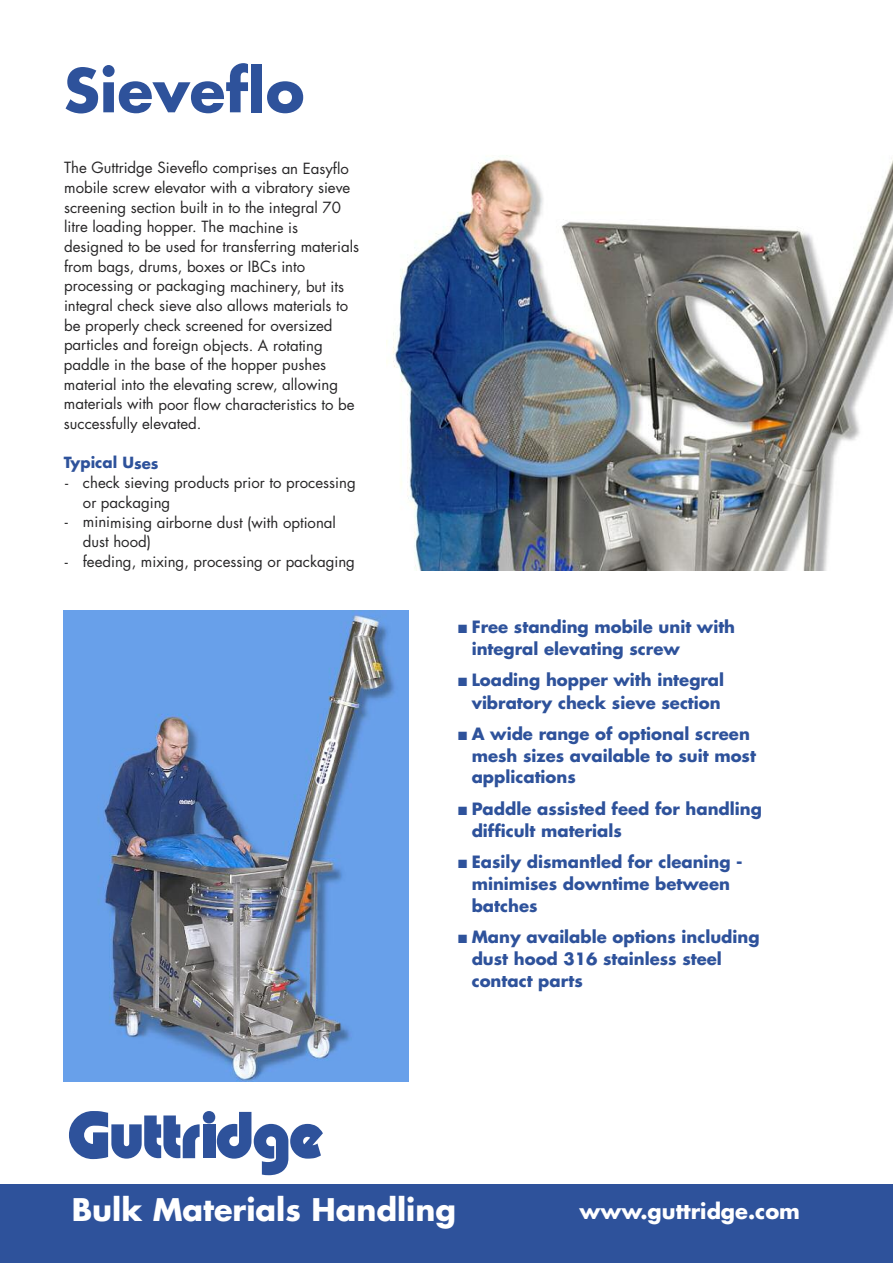
<style>
.page{position:relative;width:893px;height:1263px;background:#fff}
.page>*{position:absolute;margin:0;border:0;box-sizing:border-box;transform-origin:0 0}
.t1{font:700 58.5px "Futura CE";color:#2e529b}
.t2{font:700 30.3px "Futura CE";color:#fff}
.t3{font:700 21px "Futura CE";color:#fff}
.t4{font:700 16.5px/21.9px "Futura CE";color:#2e529b}
.t5{font:15px/19.6px "Futura CE";color:#272627}
.t6{font:700 15px "Futura CE";color:#2e529b}
</style>
<div class="page">
<div style="left:0;top:1184px;width:893px;height:79px;background:#2e529b"></div>
<svg style="left:69px;top:1111px;width:254px;height:64px"></svg>
<img style="left:386px;top:156px;width:507px;height:414px">
<img style="left:64px;top:611px;width:345px;height:471px">
<h1 class="t1" style="left:64px;top:64px;width:242px">Sieveflo</h1>
<p class="t5" style="left:64px;top:159px;width:297px">The Guttridge Sieveflo comprises an Easyflo mobile screw elevator with a vibratory sieve screening section built in to the integral 70 litre loading hopper. The machine is designed to be used for transferring materials from bags, drums, boxes or IBCs into processing or packaging machinery, but its integral check sieve also allows materials to be properly check screened for oversized particles and foreign objects. A rotating paddle in the base of the hopper pushes material into the elevating screw, allowing materials with poor flow characteristics to be successfully elevated.</p>
<p class="t6" style="left:64px;top:456px;width:96px">Typical Uses</p>
<p class="t5" style="left:83px;top:474px;width:274px;text-indent:-18px">- check sieving products prior to processing or packaging</p>
<p class="t5" style="left:83px;top:514px;width:255px;text-indent:-18px">- minimising airborne dust (with optional dust hood)</p>
<p class="t5" style="left:65px;top:553px;width:292px">- feeding, mixing, processing or packaging</p>
<p class="t4" style="left:472px;top:617px;width:265px;text-indent:-14px">■ Free standing mobile unit with integral elevating screw</p>
<p class="t4" style="left:458px;top:670px;width:268px;text-align:right">■ Loading hopper with integral vibratory check sieve section</p>
<p class="t4" style="left:472px;top:724px;width:286px;text-indent:-14px">■ A wide range of optional screen mesh sizes available to suit most applications</p>
<p class="t4" style="left:472px;top:799px;width:292px;text-indent:-14px">■ Paddle assisted feed for handling difficult materials</p>
<p class="t4" style="left:472px;top:852px;width:273px;text-indent:-14px">■ Easily dismantled for cleaning - minimises downtime between batches</p>
<p class="t4" style="left:472px;top:927px;width:289px;text-indent:-14px">■ Many available options including dust hood 316 stainless steel contact parts</p>
<h2 class="t2" style="left:72px;top:1196px;width:386px">Bulk Materials Handling</h2>
<h3 class="t3" style="left:580px;top:1201px;width:222px">www.guttridge.com</h3>
</div>
